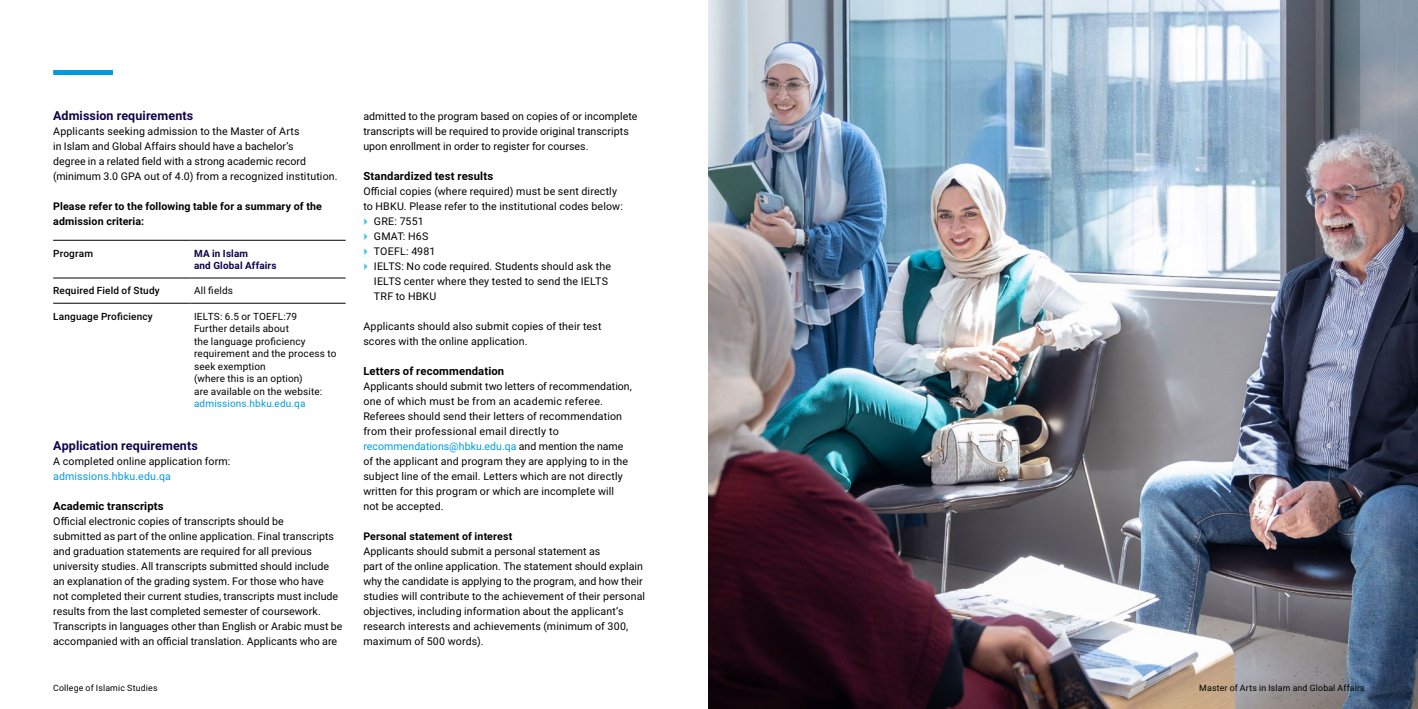
<style>
.page{position:relative;width:1418px;height:709px;background:#fff}
.page>*{position:absolute;margin:0;border:0;box-sizing:border-box;transform-origin:0 0}
.t1{font:700 12.5px "HBKU";letter-spacing:.01em;color:#11034c}
.t2{font:700 11.25px "HBKU";letter-spacing:.015em;color:#000}
.t3{font:10.62px/15px "HBKU";letter-spacing:.005em;color:#000}
.t4{font:700 10.62px/15px "HBKU";letter-spacing:.015em;color:#000}
.t5{font:10.62px "HBKU";letter-spacing:.01em;color:#009bdf}
.t6{font:10px/12.5px "HBKU";letter-spacing:.015em;color:#000}
.t7{font:500 10px "HBKU";letter-spacing:.015em;color:#000}
.t8{font:700 10px/12.5px "HBKU";letter-spacing:.015em;color:#11034c}
.t9{font:10px "HBKU";letter-spacing:.015em;color:#009bdf}
.t10{font:8.75px "HBKU";letter-spacing:.02em;color:#000}
.s1{color:#009bdf}
</style>
<div class="page">
<img style="left:709px;top:0;width:708px;height:709px">
<hr style="left:53px;top:240px;width:137px;height:1px;background:#000">
<hr style="left:190px;top:240px;width:155px;height:1px;background:#000">
<hr style="left:53px;top:278px;width:137px;height:1px;background:#000">
<hr style="left:190px;top:278px;width:155px;height:1px;background:#000">
<hr style="left:53px;top:303px;width:137px;height:1px;background:#000">
<hr style="left:190px;top:303px;width:155px;height:1px;background:#000">
<div style="left:53px;top:70px;width:60px;height:5px;background:#009bdf"></div>
<p class="t1" style="left:53px;top:107px;width:142px">Admission requirements</p>
<p class="t3" style="left:53px;top:124px;width:286px">Applicants seeking admission to the Master of Arts<br>in Islam and Global Affairs should have a bachelor’s<br>degree in a related field with a strong academic record (minimum 3.0 GPA out of 4.0) from a recognized institution.</p>
<p class="t4" style="left:53px;top:199px;width:270px">Please refer to the following table for a summary of the admission criteria:</p>
<p class="t7" style="left:53px;top:246px;width:41px">Program</p>
<p class="t8" style="left:194px;top:247px;width:84px">MA in Islam<br>and Global Affairs</p>
<p class="t7" style="left:53px;top:284px;width:108px">Required Field of Study</p>
<p class="t6" style="left:194px;top:285px;width:40px">All fields</p>
<p class="t7" style="left:53px;top:309px;width:101px">Language Proficiency</p>
<p class="t6" style="left:194px;top:310px;width:144px">IELTS: 6.5 or TOEFL:79<br>Further details about<br>the language proficiency requirement and the process to seek exemption<br>(where this is an option)<br>are available on the website:</p>
<p class="t9" style="left:194px;top:396px;width:113px">admissions.hbku.edu.qa</p>
<p class="t1" style="left:53px;top:437px;width:146px">Application requirements</p>
<p class="t3" style="left:53px;top:454px;width:179px">A completed online application form:</p>
<p class="t5" style="left:53px;top:469px;width:119px">admissions.hbku.edu.qa</p>
<p class="t2" style="left:53px;top:498px;width:112px">Academic transcripts</p>
<p class="t3" style="left:53px;top:514px;width:291px">Official electronic copies of transcripts should be<br>submitted as part of the online application. Final transcripts and graduation statements are required for all previous university studies. All transcripts submitted should include an explanation of the grading system. For those who have<br>not completed their current studies, transcripts must include results from the last completed semester of coursework.<br>Transcripts in languages other than English or Arabic must be accompanied with an official translation. Applicants who are</p>
<p class="t3" style="left:363px;top:109px;width:276px">admitted to the program based on copies of or incomplete transcripts will be required to provide original transcripts upon enrollment in order to register for courses.</p>
<p class="t2" style="left:363px;top:168px;width:131px">Standardized test results</p>
<p class="t3" style="left:363px;top:184px;width:255px">Official copies (where required) must be sent directly</p>
<p class="t3" style="left:363px;top:199px;width:261px">to HBKU. Please refer to the institutional codes below:</p>
<p class="t3" style="left:374px;top:214px;width:51px">GRE: 7551</p>
<p class="t3" style="left:374px;top:229px;width:56px">GMAT: H6S</p>
<p class="t3" style="left:374px;top:244px;width:63px">TOEFL: 4981</p>
<p class="t3" style="left:374px;top:259px;width:238px">IELTS: No code required. Students should ask the</p>
<p class="t3" style="left:374px;top:274px;width:236px">IELTS center where they tested to send the IELTS</p>
<p class="t3" style="left:374px;top:289px;width:64px">TRF to HBKU</p>
<p class="t3" style="left:363px;top:319px;width:240px">Applicants should also submit copies of their test scores with the online application.</p>
<p class="t2" style="left:363px;top:363px;width:142px">Letters of recommendation</p>
<p class="t3" style="left:363px;top:379px;width:270px">Applicants should submit two letters of recommendation, one of which must be from an academic referee.<br>Referees should send their letters of recommendation from their professional email directly to <span class="s1">recommendations@hbku.edu.qa</span> and mention the name of the applicant and program they are applying to in the subject line of the email. Letters which are not directly written for this program or which are incomplete will not be accepted.</p>
<p class="t4" style="left:363px;top:529px;width:151px">Personal statement of interest</p>
<p class="t3" style="left:363px;top:544px;width:283px">Applicants should submit a personal statement as<br>part of the online application. The statement should explain why the candidate is applying to the program, and how their studies will contribute to the achievement of their personal objectives, including information about the applicant’s research interests and achievements (minimum of 300, maximum of 500 words).</p>
<p class="t10" style="left:53px;top:681px;width:106px">College of Islamic Studies</p>
<p class="t10" style="left:1199px;top:681px;width:167px">Master of Arts in Islam and Global Affairs</p>
</div>
